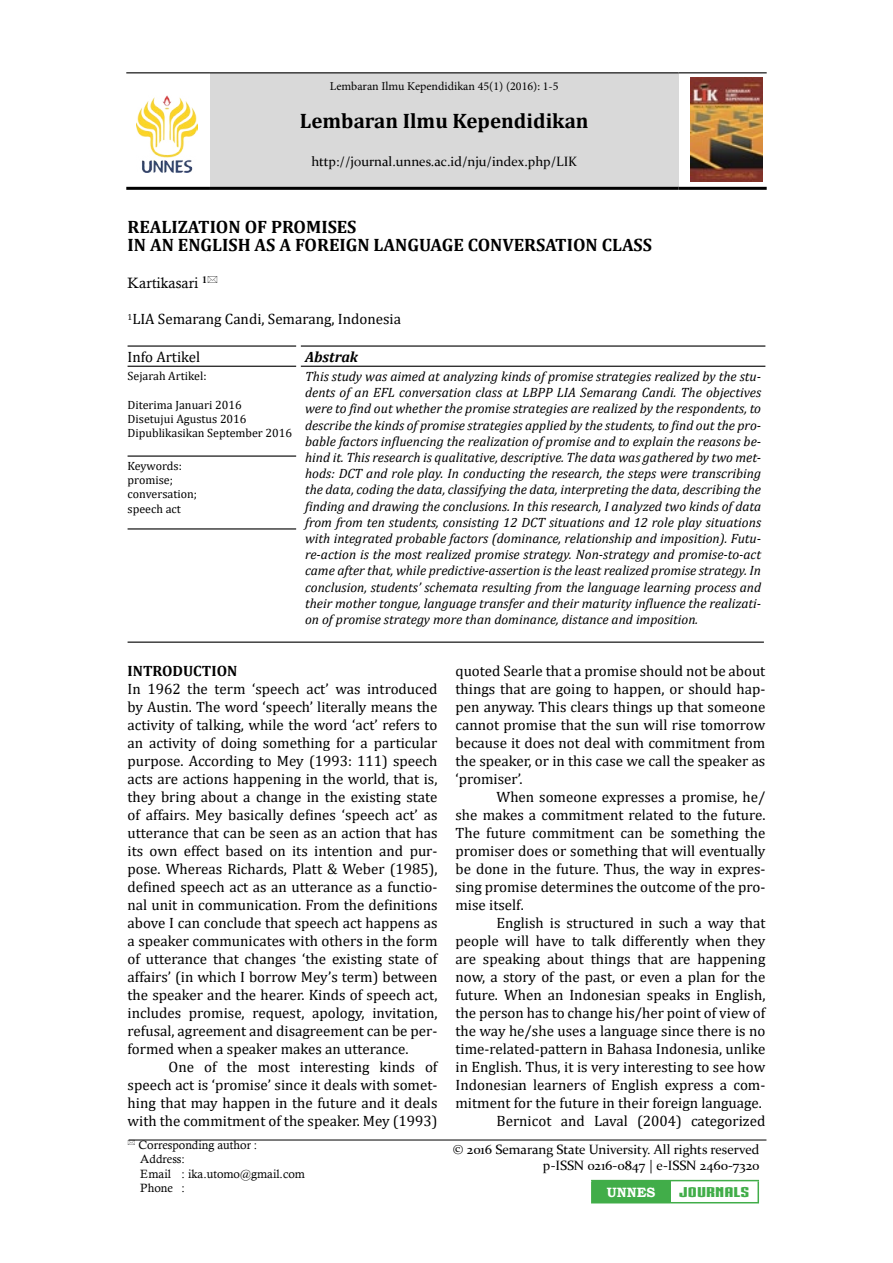
<style>
.page{position:relative;width:893px;height:1263px;background:#fff}
.page>*{position:absolute;margin:0;border:0;box-sizing:border-box;transform-origin:0 0}
.t1{font:700 21px "Cambria";color:#000}
.t2{font:700 18px/18px "Cambria";color:#000}
.t3{font:15px/18px "Cambria";color:#000;text-align:justify}
.t4{font:15px "Calisto";color:#000}
.t5{font:700 15px "Cambria";color:#000}
.t6{font:italic 700 15px "Cambria";color:#000}
.t7{font:italic 13.5px/16.2px "Cambria";color:#000;text-align:justify}
.t8{font:13.5px/16.2px "Constantia";color:#000;text-align:right}
.t9{font:13.5px "IRONMANOFWAR002 NCV";color:#41ad49;scale:1.53 1}
.t10{font:700 13.5px "Bookman Old Style";color:#fff}
.t11{font:12px/14.4px "Cambria";color:#000}
.t12{font:12px/14.4px "Calisto";color:#000}
.t13{font:12px "Minion Pro";color:#000}
</style>
<div class="page">
<div style="left:210px;top:73px;width:468px;height:115px;background:#d9d9d9"></div>
<hr style="left:126px;top:72px;width:84px;height:1px;background:#000">
<hr style="left:210px;top:72px;width:468px;height:1px;background:#000">
<hr style="left:678px;top:72px;width:89px;height:1px;background:#000">
<hr style="left:126px;top:187px;width:84px;height:3px;background:#000">
<hr style="left:210px;top:187px;width:468px;height:3px;background:#000">
<hr style="left:678px;top:187px;width:89px;height:3px;background:#000">
<hr style="left:301px;top:345px;width:464px;height:2px;background:#000">
<hr style="left:301px;top:366px;width:464px;height:1px;background:#000">
<hr style="left:128px;top:345px;width:168px;height:2px;background:#000">
<hr style="left:128px;top:366px;width:168px;height:1px;background:#000">
<hr style="left:128px;top:455px;width:168px;height:2px;background:#000">
<hr style="left:128px;top:528px;width:168px;height:1px;background:#000">
<hr style="left:128px;top:641px;width:636px;height:2px;background:#000">
<div style="left:592px;top:1180px;width:78px;height:23px;background:#41ad49"></div>
<hr style="left:591px;top:1180px;width:79px;height:1px;background:#41ad49">
<hr style="left:591px;top:1181px;width:2px;height:21px;background:#41ad49">
<hr style="left:670px;top:1180px;width:89px;height:1px;background:#41ad49">
<hr style="left:757px;top:1181px;width:2px;height:21px;background:#41ad49">
<hr style="left:591px;top:1202px;width:79px;height:1px;background:#41ad49">
<hr style="left:670px;top:1202px;width:89px;height:1px;background:#41ad49">
<hr style="left:129px;top:1140px;width:637px;height:1px;background:#000">
<img style="left:136px;top:96px;width:61px;height:77px">
<img style="left:691px;top:78px;width:71px;height:104px">
<p class="t13" style="left:330px;top:78px;width:230px">Lembaran Ilmu Kependidikan 45(1) (2016): 1-5</p>
<h1 class="t1" style="left:300px;top:106px;width:290px">Lembaran Ilmu Kependidikan</h1>
<p class="t8" style="left:311px;top:153px;width:267px">http://journal.unnes.ac.id/nju/index.php/LIK</p>
<p class="t2" style="left:128px;top:217px;width:526px">REALIZATION OF PROMISES<br>IN AN ENGLISH AS A FOREIGN LANGUAGE CONVERSATION CLASS</p>
<p class="t4" style="left:128px;top:275px;width:81px">Kartikasari <sup>1</sup></p>
<p class="t3" style="left:128px;top:310px;width:275px"><sup>1</sup>LIA Semarang Candi, Semarang, Indonesia</p>
<p class="t6" style="left:305px;top:346px;width:54px">Abstrak</p>
<p class="t7" style="left:305px;top:368px;width:458px">This study was aimed at analyzing kinds of promise strategies realized by the stu&shy;dents of an EFL conversation class at LBPP LIA Semarang Candi. The objectives were to find out whether the promise strategies are realized by the respondents, to describe the kinds of promise strategies applied by the students, to find out the pro&shy;bable factors influencing the realization of promise and to explain the reasons be&shy;hind it. This research is qualitative, descriptive. The data was gathered by two met&shy;hods: DCT and role play. In conducting the research, the steps were transcribing the data, coding the data, classifying the data, interpreting the data, describing the finding and drawing the conclusions. In this research, I analyzed two kinds of data from from ten students, consisting 12 DCT situations and 12 role play situations with integrated probable factors (dominance, relationship and imposition). Futu&shy;re-action is the most realized promise strategy. Non-strategy and promise-to-act came after that, while predictive-assertion is the least realized promise strategy. In conclusion, students’ schemata resulting from the language learning process and their mother tongue, language transfer and their maturity influence the realizati&shy;on of promise strategy more than dominance, distance and imposition.</p>
<p class="t3" style="left:128px;top:348px;width:74px">Info Artikel</p>
<p class="t11" style="left:128px;top:368px;width:80px">Sejarah Artikel:</p>
<p class="t11" style="left:128px;top:397px;width:166px">Diterima Januari 2016<br>Disetujui Agustus 2016<br>Dipublikasikan September 2016</p>
<p class="t11" style="left:128px;top:458px;width:71px">Keywords: promise; conversation; speech act</p>
<p class="t5" style="left:128px;top:661px;width:111px">INTRODUCTION</p>
<p class="t3" style="left:128px;top:680px;width:311px">In 1962 the term ‘speech act’ was introduced by Austin. The word ‘speech’ literally means the activity of talking, while the word ‘act’ refers to an activity of doing something for a particular purpose. According to Mey (1993: 111) speech acts are actions happening in the world, that is, they bring about a change in the existing state of affairs. Mey basically defines ‘speech act’ as utterance that can be seen as an action that has its own effect based on its intention and pur&shy;pose. Whereas Richards, Platt &amp; Weber (1985), defined speech act as an utterance as a functio&shy;nal unit in communication. From the definitions above I can conclude that speech act happens as a speaker communicates with others in the form of utterance that changes ‘the existing state of affairs’ (in which I borrow Mey’s term) between the speaker and the hearer. Kinds of speech act, includes promise, request, apology, invitation, refusal, agreement and disagreement can be per&shy;formed when a speaker makes an utterance.</p>
<p class="t3" style="left:128px;top:1058px;width:311px;text-indent:41px">One of the most interesting kinds of speech act is ‘promise’ since it deals with somet&shy;hing that may happen in the future and it deals with the commitment of the speaker. Mey (1993)</p>
<p class="t3" style="left:455px;top:662px;width:311px">quoted Searle that a promise should not be about things that are going to happen, or should hap&shy;pen anyway. This clears things up that someone cannot promise that the sun will rise tomorrow because it does not deal with commitment from the speaker, or in this case we call the speaker as ‘promiser’.</p>
<p class="t3" style="left:455px;top:788px;width:311px;text-indent:41px">When someone expresses a promise, he/ she makes a commitment related to the future.<br>The future commitment can be something the promiser does or something that will eventually be done in the future. Thus, the way in expres&shy;sing promise determines the outcome of the pro&shy;mise itself.</p>
<p class="t3" style="left:455px;top:914px;width:311px;text-align:right">English is structured in such a way that people will have to talk differently when they are speaking about things that are happening now, a story of the past, or even a plan for the future. When an Indonesian speaks in English, the person has to change his/her point of view of the way he/she uses a language since there is no time-related-pattern in Bahasa Indonesia, unlike in English. Thus, it is very interesting to see how Indonesian learners of English express a com&shy;mitment for the future in their foreign language.<br>Bernicot and Laval (2004) categorized</p>
<p class="t12" style="left:139px;top:1137px;width:168px">Corresponding author :<br>Address:<br>Email : ika.utomo@gmail.com<br>Phone :</p>
<p class="t8" style="left:453px;top:1141px;width:308px">© 2016 Semarang State University. All rights reserved p-ISSN 0216-0847 | e-ISSN 2460-7320</p>
<p class="t10" style="left:607px;top:1182px;width:50px">UNNES</p>
<p class="t9" style="left:679px;top:1182px;width:48px">JOURNALS</p>
</div>
